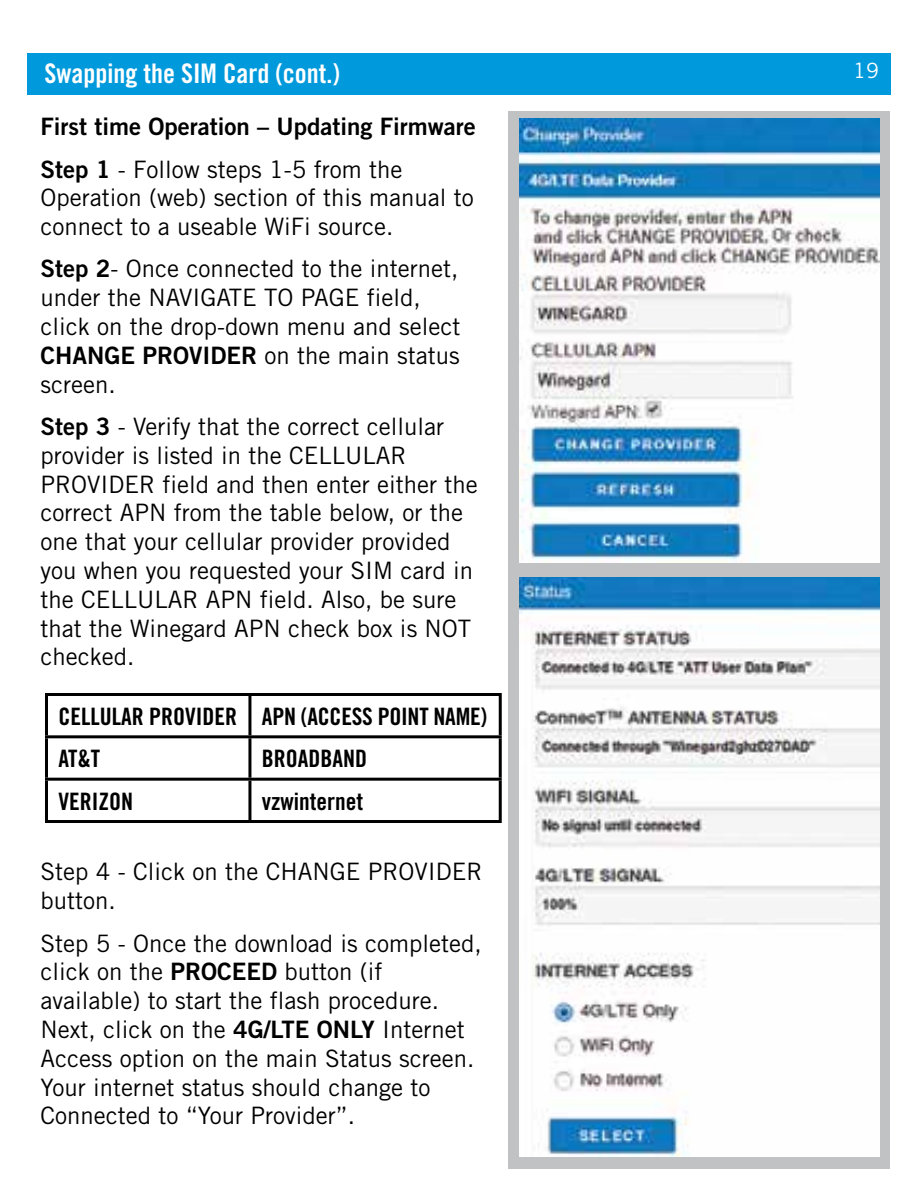
<style>
.page{position:relative;width:918px;height:1188px;background:#fff}
.page>*{position:absolute;margin:0;border:0;box-sizing:border-box;transform-origin:0 0}
.t1{font:27px "Trade Gothic Bold Cond Twenty";color:#fff}
.t2{font:24px/28.8px "Trade Gothic";color:#000}
.t3{font:24px/42.3px "Trade Gothic Bold Cond Twenty";color:#000}
.t4{font:24px "Trade Gothic Bold Two";color:#000}
.t5{font:21px "Trade Gothic";color:#fff}
.s1{font-family:"Trade Gothic Bold Two"}
</style>
<div class="page">
<div style="left:508px;top:111px;width:382px;height:1058px;background:#c0c2c4"></div>
<img style="left:520px;top:119px;width:359px;height:444px">
<img style="left:520px;top:577px;width:359px;height:580px">
<hr style="left:45px;top:693px;width:205px;height:3px;background:#000">
<hr style="left:45px;top:696px;width:3px;height:39px;background:#000">
<hr style="left:250px;top:693px;width:252px;height:3px;background:#000">
<hr style="left:248px;top:696px;width:3px;height:39px;background:#000">
<hr style="left:499px;top:696px;width:3px;height:39px;background:#000">
<hr style="left:45px;top:735px;width:205px;height:3px;background:#000">
<hr style="left:45px;top:738px;width:3px;height:40px;background:#000">
<hr style="left:250px;top:735px;width:252px;height:3px;background:#000">
<hr style="left:248px;top:738px;width:3px;height:40px;background:#000">
<hr style="left:499px;top:738px;width:3px;height:40px;background:#000">
<hr style="left:45px;top:778px;width:205px;height:3px;background:#000">
<hr style="left:45px;top:781px;width:3px;height:39px;background:#000">
<hr style="left:250px;top:778px;width:252px;height:3px;background:#000">
<hr style="left:248px;top:781px;width:3px;height:39px;background:#000">
<hr style="left:499px;top:781px;width:3px;height:39px;background:#000">
<hr style="left:45px;top:820px;width:205px;height:3px;background:#000">
<hr style="left:250px;top:820px;width:252px;height:3px;background:#000">
<div style="left:27px;top:53px;width:864px;height:41px;background:#009adc"></div>
<p class="t1" style="left:45px;top:57px;width:297px">Swapping the SIM Card (cont.)</p>
<p class="t5" style="left:853px;top:58px;width:27px">19</p>
<p class="t4" style="left:40px;top:112px;width:437px">First time Operation – Updating Firmware</p>
<p class="t2" style="left:40px;top:154px;width:435px"><span class="s1">Step 1</span> - Follow steps 1-5 from the<br>Operation (web) section of this manual to connect to a useable WiFi source.</p>
<p class="t2" style="left:40px;top:254px;width:421px"><span class="s1">Step 2</span>- Once connected to the internet, under the NAVIGATE TO PAGE field, click on the drop-down menu and select<br><span class="s1">CHANGE PROVIDER</span> on the main status screen.</p>
<p class="t2" style="left:40px;top:412px;width:439px"><span class="s1">Step 3</span> - Verify that the correct cellular provider is listed in the CELLULAR PROVIDER field and then enter either the correct APN from the table below, or the one that your cellular provider provided you when you requested your SIM card in the CELLULAR APN field. Also, be sure that the Winegard APN check box is NOT checked.</p>
<p class="t3" style="left:58px;top:695px;width:430px">CELLULAR PROVIDER APN (ACCESS POINT NAME)<br>AT&amp;T</p>
<p class="t3" style="left:262px;top:737px;width:107px">BROADBAND</p>
<p class="t3" style="left:58px;top:780px;width:76px">VERIZON</p>
<p class="t3" style="left:262px;top:780px;width:103px">vzwinternet</p>
<p class="t2" style="left:40px;top:857px;width:443px">Step 4 - Click on the CHANGE PROVIDER button.</p>
<p class="t2" style="left:40px;top:928px;width:443px">Step 5 - Once the download is completed, click on the <span class="s1">PROCEED</span> button (if available) to start the flash procedure.<br>Next, click on the <span class="s1">4G/LTE ONLY</span> Internet Access option on the main Status screen.<br>Your internet status should change to Connected to “Your Provider”.</p>
</div>
